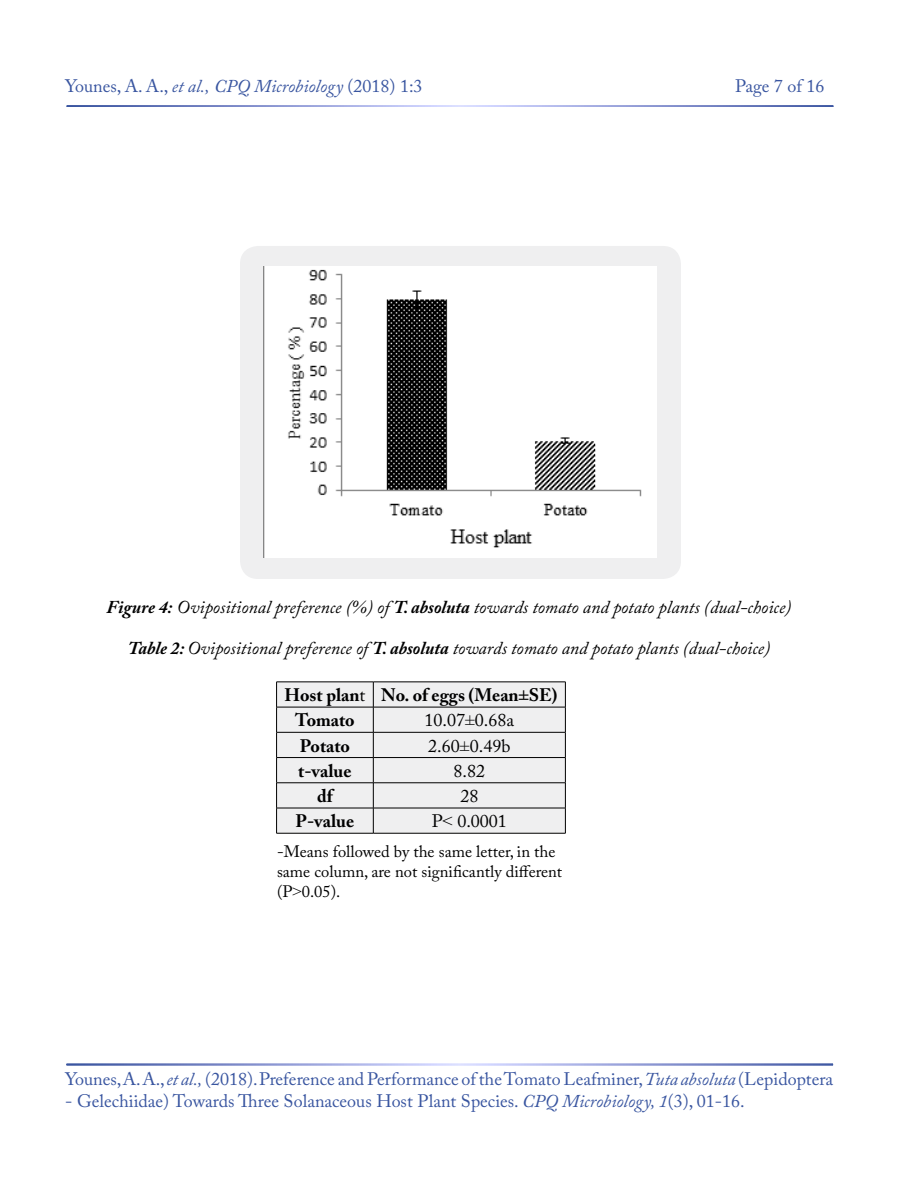
<style>
.page{position:relative;width:900px;height:1200px;background:#fff}
.page>*{position:absolute;margin:0;border:0;box-sizing:border-box;transform-origin:0 0}
.t1{font:18px "Adobe Caslon Pro";color:#3955a0}
.t2{font:italic 18px "Adobe Caslon Pro";color:#000}
.t3{font:700 18px/25.2px "Adobe Caslon Pro";color:#000}
.t4{font:18px "Adobe Caslon Pro";color:#000}
.t5{font:16.5px/19.8px "Adobe Caslon Pro";color:#000}
.s1{font-style:italic}
.s2{font-weight:700}
.s3{font-family:"Times New Roman"}
.s4{font-weight:400}
</style>
<div class="page">
<div style="left:240px;top:246px;width:441px;height:333px;background:#efeff0;border-radius:18px"></div>
<img style="left:263px;top:267px;width:394px;height:291px">
<div style="left:277px;top:683px;width:288px;height:150px;background:#efeff0"></div>
<hr style="left:276px;top:682px;width:97px;height:1px;background:#000">
<hr style="left:373px;top:682px;width:193px;height:1px;background:#000">
<hr style="left:276px;top:707px;width:97px;height:1px;background:#000">
<hr style="left:373px;top:707px;width:193px;height:1px;background:#000">
<hr style="left:276px;top:732px;width:97px;height:1px;background:#000">
<hr style="left:373px;top:732px;width:193px;height:1px;background:#000">
<hr style="left:276px;top:757px;width:97px;height:1px;background:#000">
<hr style="left:373px;top:757px;width:193px;height:1px;background:#000">
<hr style="left:276px;top:783px;width:97px;height:1px;background:#000">
<hr style="left:373px;top:783px;width:193px;height:1px;background:#000">
<hr style="left:276px;top:808px;width:97px;height:1px;background:#000">
<svg style="left:276px;top:682px;width:1px;height:151px"></svg>
<hr style="left:373px;top:808px;width:193px;height:1px;background:#000">
<svg style="left:373px;top:682px;width:1px;height:151px"></svg>
<svg style="left:565px;top:682px;width:1px;height:151px"></svg>
<hr style="left:276px;top:833px;width:97px;height:1px;background:#000">
<hr style="left:373px;top:833px;width:193px;height:1px;background:#000">
<p class="t1" style="left:65px;top:75px;width:359px">Younes, A. A., <span class="s1">et al., CPQ Microbiology</span> (2018) 1:3</p>
<p class="t1" style="left:735px;top:75px;width:91px">Page 7 of 16</p>
<p class="t2" style="left:106px;top:596px;width:687px"><span class="s2">Figure 4:</span> Ovipositional preference (<span class="s3">%</span>) of <span class="s2">T. absoluta</span> towards tomato and potato plants (dual-choice)</p>
<p class="t2" style="left:128px;top:637px;width:644px"><span class="s2">Table 2:</span> Ovipositional preference of <span class="s2">T. absoluta</span> towards tomato and potato plants (dual-choice)</p>
<p class="t3" style="left:295px;top:682px;width:264px;text-indent:-11px">Host plan<span class="s4">t</span> No. of eggs (Mean<span class="s3">±</span>SE)<br>Tomato</p>
<p class="t4" style="left:425px;top:710px;width:91px">10.07<span class="s3">±</span>0.68a</p>
<p class="t3" style="left:300px;top:733px;width:52px">Potato</p>
<p class="t4" style="left:428px;top:735px;width:84px">2.60<span class="s3">±</span>0.49b</p>
<p class="t3" style="left:298px;top:758px;width:55px">t-value</p>
<p class="t4" style="left:454px;top:760px;width:33px">8.82</p>
<p class="t3" style="left:317px;top:783px;width:17px">df</p>
<p class="t4" style="left:460px;top:785px;width:19px">28</p>
<p class="t3" style="left:296px;top:808px;width:60px">P-value</p>
<p class="t4" style="left:432px;top:811px;width:77px">P<span class="s3">&lt;</span> 0.0001</p>
<p class="t5" style="left:277px;top:842px;width:287px">-Means followed by the same letter, in the same column, are not significantly different (P<span class="s3">&gt;</span>0.05).</p>
<p class="t1" style="left:65px;top:1069px;width:769px">Younes, A. A., <span class="s1">et al.,</span> (2018). Preference and Performance of the Tomato Leafminer, <span class="s1">Tuta absoluta</span> (Lepidoptera</p>
<p class="t1" style="left:65px;top:1090px;width:681px">- Gelechiidae) Towards Three Solanaceous Host Plant Species. <span class="s1">CPQ Microbiology, 1</span>(3), 01-16.</p>
</div>
